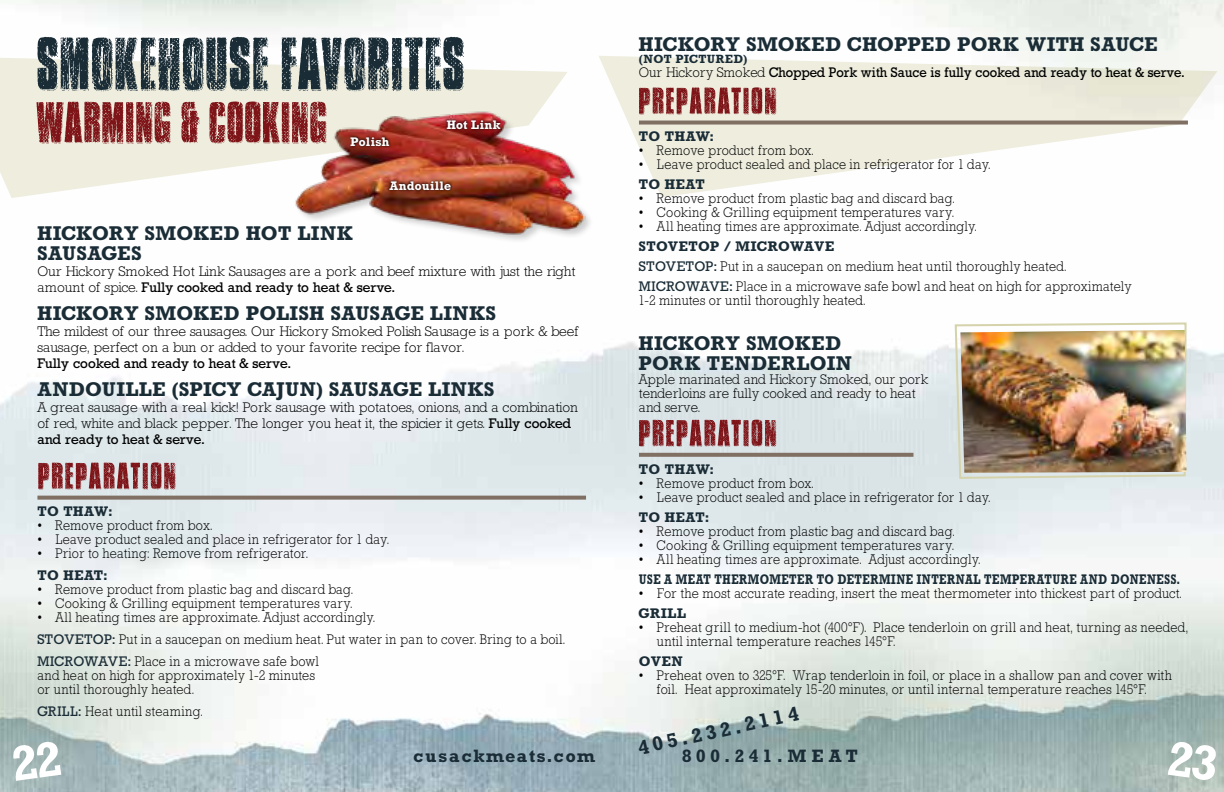
<style>
.page{position:relative;width:1224px;height:792px;background:#fff}
.page>*{position:absolute;margin:0;border:0;box-sizing:border-box;transform-origin:0 0}
.t1{font:700 20px/20px "Astute S Si";letter-spacing:.03em;color:#1a2c36}
.t2{font:700 18px "Astute S Si";letter-spacing:.1em;color:#1a2c36}
.t3{font:700 18px "Astute S Si";letter-spacing:.3em;color:#1a2c36}
.t4{font:14px/14px "Astute Light S Si";letter-spacing:.01em;color:#000;scale:.92 1}
.t5{font:14px/16px "Astute Light S Si";letter-spacing:.01em;color:#000}
.t6{font:14px/14px "Astute Light S Si";letter-spacing:.03em;color:#000;scale:.92 1}
.t7{font:14px "Astute S Si";color:#000}
.t8{font:14px/14px "Astute Light S Si";letter-spacing:.01em;color:#000;scale:.96 1}
.t9{font:14px "Astute S Si";color:#000;scale:.96 1}
.t10{font:700 14px "Astute S Si";letter-spacing:.04em;color:#1a2c36}
.t11{font:700 14px "Astute S Si";letter-spacing:.04em;color:#1a2c36;scale:.8 1}
.t12{font:700 12.4px "Astute S Si";letter-spacing:.02em;color:#fff}
.t13{font:700 12px "Astute S Si";letter-spacing:.045em;color:#1a2c36}
.s1{font-family:"Astute Light S Si"}
.s2{font-family:"Astute S Si"}
.s3{font-family:"Astute S Si";color:#1a2c36}
</style>
<div class="page">
<img style="left:0;top:0;width:1224px;height:792px">
<svg style="left:599px;top:56px;width:618px;height:141px;fill:#eeedde"></svg>
<svg style="left:639px;top:121px;width:549px;height:4px;background:#8c7d71"></svg>
<svg style="left:639px;top:87px;width:137px;height:27px;background:#ab6d69"></svg>
<svg style="left:954px;top:321px;width:234px;height:159px"></svg>
<svg style="left:639px;top:453px;width:274px;height:4px"></svg>
<svg style="left:639px;top:420px;width:137px;height:27px;background:#a3696c"></svg>
<img style="left:960px;top:330px;width:227px;height:143px">
<svg style="left:0;top:56px;width:568px;height:142px;fill:#eeedde"></svg>
<svg style="left:36px;top:101px;width:290px;height:43px;background:#ab6d69"></svg>
<svg style="left:37px;top:37px;width:427px;height:54px;background:#707b7e"></svg>
<div style="left:295px;top:111px;width:299px;height:133px;background:#000;opacity:.2"></div>
<img style="left:293px;top:109px;width:292px;height:126px">
<svg style="left:444px;top:118px;width:58px;height:13px"></svg>
<svg style="left:349px;top:135px;width:43px;height:13px"></svg>
<svg style="left:387px;top:179px;width:66px;height:13px"></svg>
<svg style="left:37px;top:496px;width:549px;height:4px;background:#897a6f"></svg>
<svg style="left:38px;top:462px;width:137px;height:28px;background:#a66f72"></svg>
<svg style="left:11px;top:741px;width:50px;height:40px;background:#a0b4b4"></svg>
<svg style="left:1168px;top:741px;width:50px;height:40px;background:#a9bbb4"></svg>
<p class="t12" style="left:351px;top:135px;width:40px">Polish</p>
<p class="t12" style="left:447px;top:118px;width:55px">Hot Link</p>
<p class="t12" style="left:389px;top:178px;width:63px">Andouille</p>
<h1 class="t1" style="left:37px;top:223px;width:317px">HICKORY SMOKED HOT LINK<br>SAUSAGES</h1>
<p class="t5" style="left:37px;top:264px;width:540px">Our Hickory Smoked Hot Link Sausages are a pork and beef mixture with just the right</p>
<p class="t7" style="left:37px;top:279px;width:359px"><span class="s1">amount of spice.</span> Fully cooked and ready to heat &amp; serve.</p>
<h1 class="t1" style="left:37px;top:303px;width:460px">HICKORY SMOKED POLISH SAUSAGE LINKS</h1>
<p class="t5" style="left:37px;top:324px;width:543px">The mildest of our three sausages. Our Hickory Smoked Polish Sausage is a pork &amp; beef sausage, perfect on a bun or added to your favorite recipe for flavor.</p>
<p class="t7" style="left:37px;top:355px;width:255px">Fully cooked and ready to heat &amp; serve.</p>
<h1 class="t1" style="left:37px;top:379px;width:458px">ANDOUILLE (SPICY CAJUN) SAUSAGE LINKS</h1>
<p class="t5" style="left:37px;top:400px;width:542px">A great sausage with a real kick! Pork sausage with potatoes, onions, and a combination of red, white and black pepper. The longer you heat it, the spicier it gets. <span class="s2">Fully cooked</span></p>
<p class="t7" style="left:37px;top:431px;width:169px">and ready to heat &amp; serve.</p>
<h1 class="t1" style="left:639px;top:34px;width:520px">HICKORY SMOKED CHOPPED PORK WITH SAUCE</h1>
<p class="t13" style="left:639px;top:52px;width:110px">(NOT PICTURED)</p>
<p class="t9" style="left:639px;top:64px;width:570px"><span class="s1">Our Hickory Smoked</span> Chopped Pork with Sauce is fully cooked and ready to heat &amp; serve.</p>
<p class="t10" style="left:639px;top:128px;width:76px">TO THAW:</p>
<p class="t4" style="left:639px;top:144px;width:191px">• Remove product from box.</p>
<p class="t4" style="left:639px;top:158px;width:383px">• Leave product sealed and place in refrigerator for 1 day.</p>
<p class="t10" style="left:639px;top:176px;width:67px">TO HEAT</p>
<p class="t4" style="left:639px;top:192px;width:345px">• Remove product from plastic bag and discard bag.</p>
<p class="t4" style="left:639px;top:206px;width:344px">• Cooking &amp; Grilling equipment temperatures vary.</p>
<p class="t4" style="left:639px;top:220px;width:369px">• All heating times are approximate. Adjust accordingly.</p>
<p class="t10" style="left:639px;top:238px;width:197px">STOVETOP / MICROWAVE</p>
<p class="t4" style="left:639px;top:257px;width:537px;line-height:20px"><span class="s3">STOVETOP:</span> Put in a saucepan on medium heat until thoroughly heated.<br><span class="s3">MICROWAVE:</span> Place in a microwave safe bowl and heat on high for approximately</p>
<p class="t4" style="left:639px;top:294px;width:248px">1-2 minutes or until thoroughly heated.</p>
<h1 class="t1" style="left:639px;top:333px;width:215px">HICKORY SMOKED<br>PORK TENDERLOIN</h1>
<p class="t8" style="left:639px;top:372px;width:303px">Apple marinated and Hickory Smoked, our pork tenderloins are fully cooked and ready to heat and serve.</p>
<p class="t10" style="left:639px;top:461px;width:76px">TO THAW:</p>
<p class="t4" style="left:639px;top:476px;width:191px">• Remove product from box.</p>
<p class="t4" style="left:639px;top:490px;width:383px">• Leave product sealed and place in refrigerator for 1 day.</p>
<p class="t10" style="left:639px;top:509px;width:72px">TO HEAT:</p>
<p class="t4" style="left:639px;top:524px;width:345px">• Remove product from plastic bag and discard bag.</p>
<p class="t4" style="left:639px;top:538px;width:344px">• Cooking &amp; Grilling equipment temperatures vary.</p>
<p class="t4" style="left:639px;top:552px;width:373px">• All heating times are approximate. Adjust accordingly.</p>
<p class="t11" style="left:639px;top:571px;width:678px">USE A MEAT THERMOMETER TO DETERMINE INTERNAL TEMPERATURE AND DONENESS.</p>
<p class="t4" style="left:639px;top:586px;width:591px">• For the most accurate reading, insert the meat thermometer into thickest part of product.</p>
<p class="t10" style="left:639px;top:605px;width:49px">GRILL</p>
<p class="t6" style="left:657px;top:620px;width:579px;text-indent:-18px">• Preheat grill to medium-hot (400°F). Place tenderloin on grill and heat, turning as needed, until internal temperature reaches 145°F.</p>
<p class="t10" style="left:639px;top:653px;width:45px">OVEN</p>
<p class="t4" style="left:639px;top:668px;width:580px;text-align:center">• Preheat oven to 325°F. Wrap tenderloin in foil, or place in a shallow pan and cover with foil. Heat approximately 15-20 minutes, or until internal temperature reaches 145°F.</p>
<p class="t10" style="left:37px;top:503px;width:76px">TO THAW:</p>
<p class="t4" style="left:37px;top:519px;width:191px">• Remove product from box.</p>
<p class="t4" style="left:37px;top:533px;width:383px">• Leave product sealed and place in refrigerator for 1 day.</p>
<p class="t4" style="left:37px;top:547px;width:295px">• Prior to heating: Remove from refrigerator.</p>
<p class="t10" style="left:37px;top:567px;width:72px">TO HEAT:</p>
<p class="t4" style="left:37px;top:583px;width:345px">• Remove product from plastic bag and discard bag.</p>
<p class="t4" style="left:37px;top:597px;width:344px">• Cooking &amp; Grilling equipment temperatures vary.</p>
<p class="t4" style="left:37px;top:607px;width:575px;line-height:22px">• All heating times are approximate. Adjust accordingly.<br><span class="s3">STOVETOP:</span> Put in a saucepan on medium heat. Put water in pan to cover. Bring to a boil.<br><span class="s3">MICROWAVE:</span> Place in a microwave safe bowl</p>
<p class="t4" style="left:37px;top:669px;width:303px">and heat on high for approximately 1-2 minutes or until thoroughly heated.</p>
<p class="t6" style="left:37px;top:705px;width:181px"><span class="s3">GRILL:</span> Heat until steaming.</p>
<h1 class="t1" style="left:636px;top:737px;width:164px;rotate:-12deg">405.232.2114</h1>
<p class="t2" style="left:414px;top:745px;width:183px">cusackmeats.com</p>
<p class="t3" style="left:682px;top:745px;width:177px">800.241.MEAT</p>
</div>
